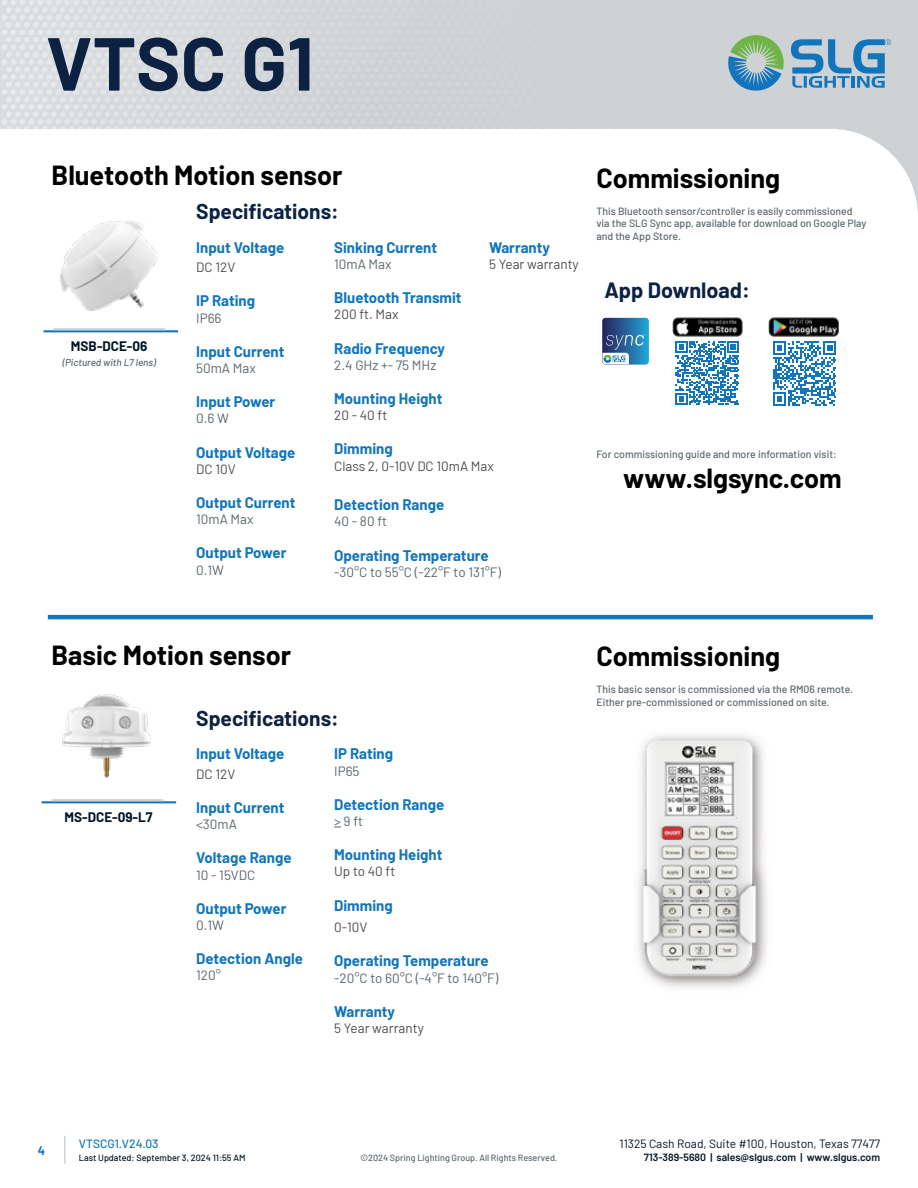
<style>
.page{position:relative;width:918px;height:1188px;background:#fff}
.page>*{position:absolute;margin:0;border:0;box-sizing:border-box;transform-origin:0 0}
.t1{font:700 75px "Barlow";color:#0d2242}
.t2{font:700 27px "Barlow";color:#000}
.t3{font:700 21.6px "Barlow";color:#0d2242}
.t4{font:700 21px "Barlow";color:#0d2242}
.t5{font:700 15px "Barlow";color:#1275bc}
.t6{font:13.5px "Barlow";color:#5b666c}
.t7{font:13.5px "Barlow";color:#4d4d4f}
.t8{font:700 13.5px "Barlow";color:#001526}
.t9{font:12px "Barlow";color:#001526}
.t10{font:500 12px "Barlow";color:#1275bc}
.t11{font:700 12px "Barlow";color:#1275bc}
.t12{font:500 10.5px/12.6px "Barlow";color:#5b666c}
.t13{font:600 10.5px "Barlow";color:#001526}
.t14{font:italic 500 10.05px "Barlow";color:#5b666c}
.t15{font:500 9px "Barlow";color:#5b666c}
.t16{font:500 9px "Barlow";color:#001526}
</style>
<div class="page">
<svg style="left:0;top:0;width:918px;height:212px"></svg>
<hr style="left:64px;top:1136px;width:2px;height:28px;background:#cfd2d4">
<svg style="left:791px;top:39px;width:100px;height:49px;background:#7ba8c9"></svg>
<svg style="left:728px;top:35px;width:56px;height:58px;background:#84b1a9"></svg>
<hr style="left:44px;top:330px;width:134px;height:2px;background:#1275bc">
<hr style="left:53px;top:328px;width:112px;height:2px;background:#cfd2d4">
<hr style="left:42px;top:801px;width:134px;height:2px;background:#1275bc">
<hr style="left:51px;top:799px;width:112px;height:2px;background:#cfd2d4">
<img style="left:672px;top:317px;width:71px;height:20px">
<img style="left:768px;top:317px;width:71px;height:20px">
<svg style="left:602px;top:318px;width:47px;height:46px;background:#447fab"></svg>
<svg style="left:676px;top:341px;width:63px;height:64px"></svg>
<svg style="left:773px;top:341px;width:63px;height:65px"></svg>
<hr style="left:48px;top:615px;width:825px;height:4px;background:#1275bc">
<img style="left:638px;top:735px;width:129px;height:253px">
<img style="left:60px;top:221px;width:98px;height:90px">
<img style="left:62px;top:694px;width:89px;height:84px">
<h1 class="t1" style="left:46px;top:8px;width:269px">VTSC G1</h1>
<h2 class="t2" style="left:52px;top:155px;width:292px">Bluetooth Motion sensor</h2>
<p class="t8" style="left:71px;top:336px;width:78px">MSB-DCE-06</p>
<p class="t14" style="left:62px;top:355px;width:95px">(Pictured with L7 lens)</p>
<h3 class="t4" style="left:196px;top:196px;width:144px">Specifications:</h3>
<p class="t5" style="left:196px;top:236px;width:90px">Input Voltage</p>
<p class="t7" style="left:196px;top:258px;width:41px">DC 12V</p>
<p class="t5" style="left:196px;top:290px;width:60px">IP Rating</p>
<p class="t6" style="left:196px;top:308px;width:27px">IP66</p>
<p class="t5" style="left:196px;top:340px;width:90px">Input Current</p>
<p class="t6" style="left:196px;top:358px;width:61px">50mA Max</p>
<p class="t5" style="left:196px;top:391px;width:81px">Input Power</p>
<p class="t6" style="left:196px;top:409px;width:34px">0.6 W</p>
<p class="t5" style="left:196px;top:441px;width:101px">Output Voltage</p>
<p class="t7" style="left:196px;top:459px;width:41px">DC 10V</p>
<p class="t5" style="left:196px;top:492px;width:101px">Output Current</p>
<p class="t6" style="left:196px;top:510px;width:59px">10mA Max</p>
<p class="t5" style="left:196px;top:542px;width:92px">Output Power</p>
<p class="t6" style="left:196px;top:560px;width:29px">0.1W</p>
<p class="t5" style="left:334px;top:236px;width:104px">Sinking Current</p>
<p class="t6" style="left:334px;top:254px;width:59px">10mA Max</p>
<p class="t5" style="left:334px;top:287px;width:129px">Bluetooth Transmit</p>
<p class="t7" style="left:334px;top:305px;width:66px">200 ft. Max</p>
<p class="t5" style="left:334px;top:337px;width:112px">Radio Frequency</p>
<p class="t6" style="left:334px;top:355px;width:104px">2.4 GHz +- 75 MHz</p>
<p class="t5" style="left:334px;top:387px;width:110px">Mounting Height</p>
<p class="t7" style="left:334px;top:406px;width:55px">20 - 40 ft</p>
<p class="t5" style="left:334px;top:438px;width:60px">Dimming</p>
<p class="t7" style="left:334px;top:456px;width:161px">Class 2, 0-10V DC 10mA Max</p>
<p class="t5" style="left:334px;top:494px;width:112px">Detection Range</p>
<p class="t6" style="left:334px;top:512px;width:54px">40 - 80 ft</p>
<p class="t5" style="left:334px;top:544px;width:156px">Operating Temperature</p>
<p class="t6" style="left:334px;top:562px;width:168px">-30°C to 55°C (-22°F to 131°F)</p>
<p class="t5" style="left:489px;top:236px;width:62px">Warranty</p>
<p class="t7" style="left:489px;top:254px;width:91px">5 Year warranty</p>
<h2 class="t2" style="left:596px;top:158px;width:185px">Commissioning</h2>
<p class="t12" style="left:596px;top:204px;width:272px">This Bluetooth sensor/controller is easily commissioned via the SLG Sync app, available for download on Google Play and the App Store.</p>
<h3 class="t3" style="left:604px;top:274px;width:147px">App Download:</h3>
<p class="t12" style="left:596px;top:447px;width:242px">For commissioning guide and more information visit:</p>
<h2 class="t2" style="left:623px;top:458px;width:220px">www.slgsync.com</h2>
<h2 class="t2" style="left:52px;top:635px;width:241px">Basic Motion sensor</h2>
<p class="t8" style="left:65px;top:807px;width:89px">MS-DCE-09-L7</p>
<h3 class="t4" style="left:196px;top:702px;width:144px">Specifications:</h3>
<p class="t5" style="left:196px;top:743px;width:90px">Input Voltage</p>
<p class="t7" style="left:196px;top:764px;width:41px">DC 12V</p>
<p class="t5" style="left:196px;top:797px;width:90px">Input Current</p>
<p class="t6" style="left:196px;top:815px;width:42px">&lt;30mA</p>
<p class="t5" style="left:196px;top:847px;width:97px">Voltage Range</p>
<p class="t6" style="left:196px;top:865px;width:61px">10 - 15VDC</p>
<p class="t5" style="left:196px;top:897px;width:92px">Output Power</p>
<p class="t6" style="left:196px;top:915px;width:29px">0.1W</p>
<p class="t5" style="left:196px;top:948px;width:108px">Detection Angle</p>
<p class="t6" style="left:196px;top:966px;width:26px">120°</p>
<p class="t5" style="left:334px;top:743px;width:60px">IP Rating</p>
<p class="t6" style="left:334px;top:761px;width:27px">IP65</p>
<p class="t5" style="left:334px;top:793px;width:112px">Detection Range</p>
<p class="t6" style="left:334px;top:811px;width:30px">&gt; 9 ft</p>
<p class="t5" style="left:334px;top:844px;width:110px">Mounting Height</p>
<p class="t7" style="left:334px;top:862px;width:63px">Up to 40 ft</p>
<p class="t5" style="left:334px;top:894px;width:60px">Dimming</p>
<p class="t7" style="left:334px;top:918px;width:35px">0-10V</p>
<p class="t5" style="left:334px;top:950px;width:156px">Operating Temperature</p>
<p class="t6" style="left:334px;top:968px;width:166px">-20°C to 60°C (-4°F to 140°F)</p>
<p class="t5" style="left:334px;top:1000px;width:62px">Warranty</p>
<p class="t7" style="left:334px;top:1018px;width:91px">5 Year warranty</p>
<h2 class="t2" style="left:596px;top:637px;width:185px">Commissioning</h2>
<p class="t12" style="left:596px;top:682px;width:258px">This basic sensor is commissioned via the RM06 remote.<br>Either pre-commissioned or commissioned on site.</p>
<p class="t11" style="left:38px;top:1141px;width:9px">4</p>
<p class="t10" style="left:79px;top:1135px;width:81px">VTSCG1.V24.03</p>
<p class="t16" style="left:79px;top:1151px;width:168px">Last Updated: September 3, 2024 11:55 AM</p>
<p class="t15" style="left:361px;top:1151px;width:198px">©2024 Spring Lighting Group. All Rights Reserved.</p>
<p class="t9" style="left:620px;top:1135px;width:262px">11325 Cash Road, Suite #100, Houston, Texas 77477</p>
<p class="t13" style="left:644px;top:1149px;width:238px">713-389-5680 | sales@slgus.com | www.slgus.com</p>
</div>
